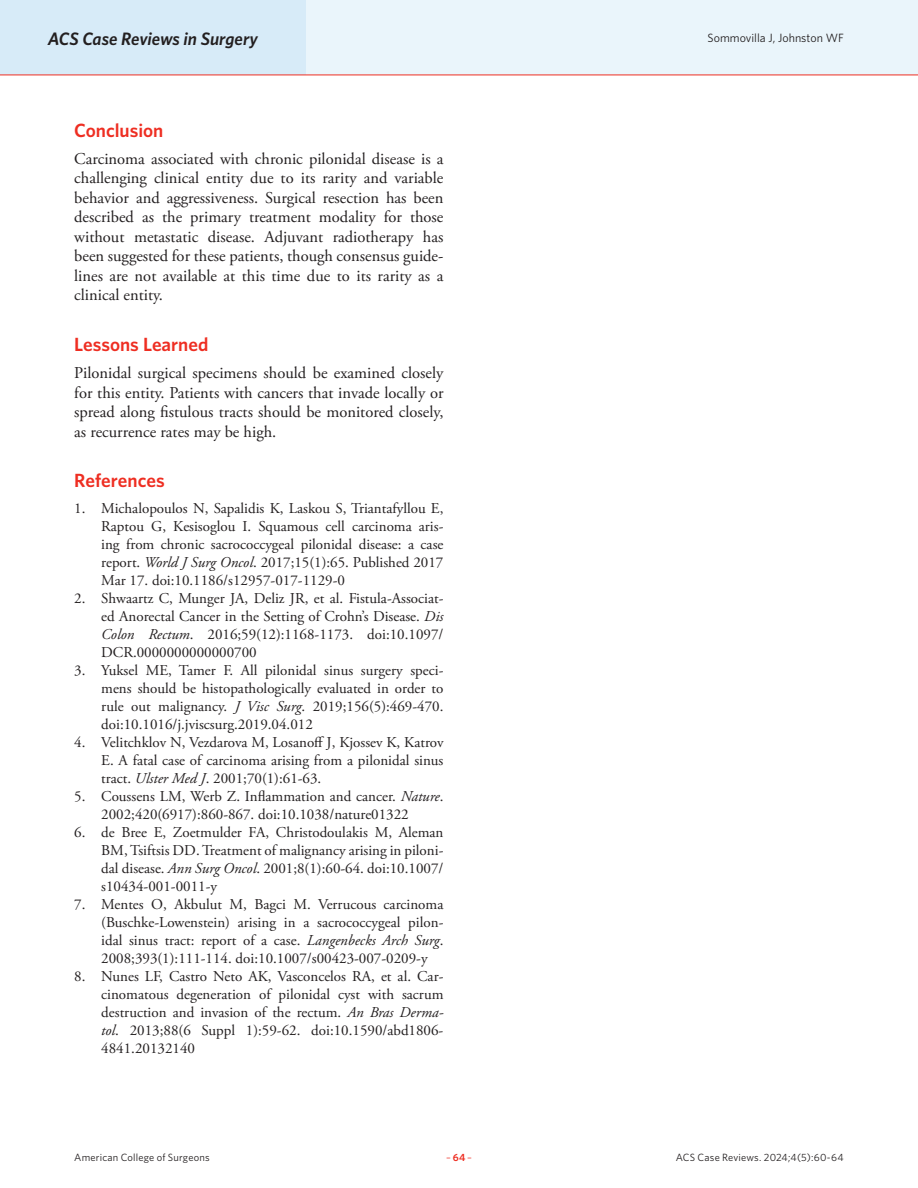
<style>
.page{position:relative;width:918px;height:1188px;background:#fff}
.page>*{position:absolute;margin:0;border:0;box-sizing:border-box;transform-origin:0 0}
.Article_Subhead{font:600 19.2px "Whitney";color:#ee2e22}
.t1{font:italic 600 18px "Whitney";letter-spacing:-.005em;color:#231f20}
.Article_Body_no_indent{font:16.5px/19.5px "Adobe Garamond Pro";color:#231f20;text-align:justify}
.t2{font:15px/18px "Adobe Garamond Pro";color:#231f20;text-align:justify}
.t3{font:12px "Whitney";color:#231f20}
.t4{font:10.5px "Whitney";letter-spacing:.015em;color:#231f20}
.t5{font:10.5px "Whitney";color:#ee2e22}
.s1{font-style:italic}
.s2{font-weight:600}
</style>
<div class="page">
<div style="left:0;top:0;width:918px;height:75px;background:#eaf5fb"></div>
<div style="left:0;top:0;width:306px;height:75px;background:#d7ebf8"></div>
<hr style="left:0;top:75px;width:918px;height:1px;background:#ee2e22">
<p class="t1" style="left:48px;top:26px;width:212px">ACS Case Reviews in Surgery</p>
<p class="t3" style="left:708px;top:30px;width:138px">Sommovilla J, Johnston WF</p>
<p class="Article_Subhead" style="left:74px;top:117px;width:91px">Conclusion</p>
<p class="Article_Body_no_indent" style="left:74px;top:149px;width:371px">Carcinoma associated with chronic pilonidal disease is a challenging clinical entity due to its rarity and variable behavior and aggressiveness. Surgical resection has been described as the primary treatment modality for those without metastatic disease. Adjuvant radiotherapy has been suggested for these patients, though consensus guide&shy;lines are not available at this time due to its rarity as a clinical entity.</p>
<p class="Article_Subhead" style="left:74px;top:332px;width:136px">Lessons Learned</p>
<p class="Article_Body_no_indent" style="left:74px;top:364px;width:371px">Pilonidal surgical specimens should be examined closely for this entity. Patients with cancers that invade locally or spread along fistulous tracts should be monitored closely, as recurrence rates may be high.</p>
<p class="Article_Subhead" style="left:74px;top:468px;width:92px">References</p>
<p class="t2" style="left:101px;top:500px;width:344px;text-indent:-27px">1. Michalopoulos N, Sapalidis K, Laskou S, Triantafyllou E, Raptou G, Kesisoglou I. Squamous cell carcinoma aris&shy;ing from chronic sacrococcygeal pilonidal disease: a case report. <span class="s1">World J Surg Oncol</span>. 2017;15(1):65. Published 2017<br>Mar 17. doi:10.1186/s12957-017-1129-0</p>
<p class="t2" style="left:101px;top:590px;width:344px;text-indent:-27px">2. Shwaartz C, Munger JA, Deliz JR, et al. Fistula-Associat&shy;ed Anorectal Cancer in the Setting of Crohn’s Disease. <span class="s1">Dis Colon Rectum</span>. 2016;59(12):1168-1173. doi:10.1097/ DCR.0000000000000700</p>
<p class="t2" style="left:101px;top:662px;width:344px;text-indent:-27px">3. Yuksel ME, Tamer F. All pilonidal sinus surgery speci&shy;mens should be histopathologically evaluated in order to rule out malignancy. <span class="s1">J Visc Surg</span>. 2019;156(5):469-470. doi:10.1016/j.jviscsurg.2019.04.012</p>
<p class="t2" style="left:101px;top:734px;width:344px;text-indent:-27px">4. Velitchklov N, Vezdarova M, Losanoff J, Kjossev K, Katrov E. A fatal case of carcinoma arising from a pilonidal sinus tract. <span class="s1">Ulster Med J</span>. 2001;70(1):61-63.</p>
<p class="t2" style="left:74px;top:788px;width:371px;text-align:center">5. Coussens LM, Werb Z. Inflammation and cancer. <span class="s1">Nature</span>.<br>2002;420(6917):860-867. doi:10.1038/nature01322</p>
<p class="t2" style="left:101px;top:824px;width:344px;text-indent:-27px">6. de Bree E, Zoetmulder FA, Christodoulakis M, Aleman BM, Tsiftsis DD. Treatment of malignancy arising in piloni&shy;dal disease. <span class="s1">Ann Surg Oncol</span>. 2001;8(1):60-64. doi:10.1007/ s10434-001-0011-y</p>
<p class="t2" style="left:101px;top:896px;width:344px;text-indent:-27px">7. Mentes O, Akbulut M, Bagci M. Verrucous carcinoma (Buschke-Lowenstein) arising in a sacrococcygeal pilon&shy;idal sinus tract: report of a case. <span class="s1">Langenbecks Arch Surg</span>.<br>2008;393(1):111-114. doi:10.1007/s00423-007-0209-y</p>
<p class="t2" style="left:101px;top:968px;width:344px;text-indent:-27px">8. Nunes LF, Castro Neto AK, Vasconcelos RA, et al. Car&shy;cinomatous degeneration of pilonidal cyst with sacrum destruction and invasion of the rectum. <span class="s1">An Bras Derma&shy;tol</span>. 2013;88(6 Suppl 1):59-62. doi:10.1590/abd1806- 4841.20132140</p>
<p class="t4" style="left:74px;top:1150px;width:137px">American College of Surgeons</p>
<p class="t5" style="left:446px;top:1150px;width:27px">–<span class="s2">64</span>–</p>
<p class="t4" style="left:676px;top:1150px;width:170px">ACS Case Reviews. 2024;4(5):60-64</p>
</div>
